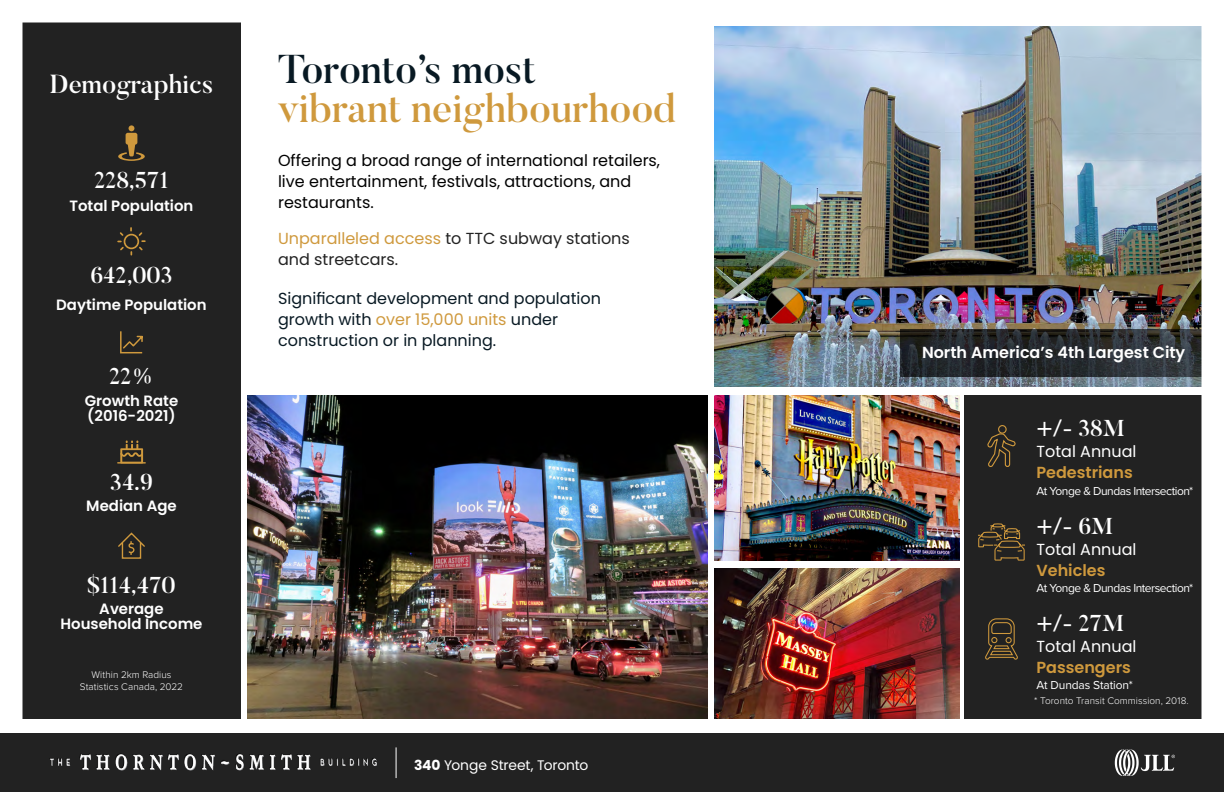
<style>
.page{position:relative;width:1224px;height:792px;background:#fff}
.page>*{position:absolute;margin:0;border:0;box-sizing:border-box;transform-origin:0 0}
.t1{font:500 40px "Butler";color:#cf993d}
.t2{font:500 40px "Butler";color:#081923}
.t3{font:500 26px "Butler";color:#fff}
.t4{font:500 22.8px "Butler";color:#fff}
.t5{font:16px/21px "Poppins";color:#000}
.t6{font:16px/21px "Poppins";color:#081923}
.t7{font:16px/21px "Poppins";color:#222}
.t8{font:16px "Poppins";color:#fff}
.t9{font:600 16px "Poppins";color:#cf993d}
.t10{font:600 16px "Poppins";color:#fff}
.t11{font:600 14.9px/14.9px "Poppins";color:#fff;text-align:center}
.t12{font:13.9px "Poppins";letter-spacing:-.01em;color:#fff}
.t13{font:12px "Proxima Nova";letter-spacing:-.04em;color:#fff}
.t14{font:12px "Proxima Nova";letter-spacing:-.01em;color:#fff}
.t15{font:300 10px/11.6px "Proxima Nova";letter-spacing:.005em;color:#fff;text-align:center}
.s1{color:#cf993d}
.s2{font-weight:700}
</style>
<div class="page">
<img style="left:22px;top:22px;width:1180px;height:697px">
<div style="left:0;top:733px;width:1224px;height:59px;background:#222"></div>
<svg style="left:1115px;top:750px;width:60px;height:26px"></svg>
<hr style="left:396px;top:747px;width:1px;height:31px;background:#fff">
<img style="left:49px;top:753px;width:328px;height:18px">
<h2 class="t3" style="left:50px;top:67px;width:165px">Demographics</h2>
<h3 class="t4" style="left:94px;top:166px;width:76px">228,571</h3>
<p class="t11" style="left:70px;top:199px;width:125px">Total Population</p>
<h3 class="t4" style="left:90px;top:261px;width:84px">642,003</h3>
<p class="t11" style="left:56px;top:297px;width:152px">Daytime Population</p>
<h3 class="t4" style="left:109px;top:362px;width:46px">22%</h3>
<p class="t11" style="left:85px;top:393px;width:95px;text-align:left">Growth Rate (2016-2021)</p>
<h3 class="t4" style="left:110px;top:467px;width:44px">34.9</h3>
<p class="t11" style="left:86px;top:498px;width:92px">Median Age</p>
<h3 class="t4" style="left:87px;top:571px;width:90px">$114,470</h3>
<p class="t11" style="left:60px;top:602px;width:144px">Average<br>Household Income</p>
<p class="t15" style="left:80px;top:668px;width:105px">Within 2km Radius<br>Statistics Canada, 2022</p>
<h1 class="t2" style="left:278px;top:44px;width:259px">Toronto’s most</h1>
<h1 class="t1" style="left:278px;top:83px;width:399px">vibrant neighbourhood</h1>
<p class="t5" style="left:278px;top:150px;width:384px">Offering a broad range of international retailers, live entertainment, festivals, attractions, and restaurants.</p>
<p class="t7" style="left:278px;top:228px;width:353px"><span class="s1">Unparalleled access</span> to TTC subway stations and streetcars.</p>
<p class="t6" style="left:278px;top:288px;width:324px">Significant development and population growth with <span class="s1">over 15,000 units</span> under construction or in planning.</p>
<p class="t12" style="left:414px;top:757px;width:176px"><span class="s2">340</span> Yonge Street, Toronto</p>
<p class="t10" style="left:922px;top:343px;width:265px">North America’s 4th Largest City</p>
<h3 class="t4" style="left:1036px;top:414px;width:89px">+/- 38M</h3>
<p class="t8" style="left:1036px;top:443px;width:101px">Total Annual</p>
<p class="t9" style="left:1036px;top:464px;width:98px">Pedestrians</p>
<p class="t13" style="left:1036px;top:482px;width:158px">At Yonge &amp; Dundas Intersection*</p>
<h3 class="t4" style="left:1036px;top:511px;width:78px">+/- 6M</h3>
<p class="t8" style="left:1036px;top:540px;width:101px">Total Annual</p>
<p class="t9" style="left:1036px;top:561px;width:70px">Vehicles</p>
<p class="t13" style="left:1036px;top:579px;width:158px">At Yonge &amp; Dundas Intersection*</p>
<h3 class="t4" style="left:1036px;top:608px;width:89px">+/- 27M</h3>
<p class="t8" style="left:1036px;top:637px;width:101px">Total Annual</p>
<p class="t9" style="left:1036px;top:658px;width:96px">Passengers</p>
<p class="t14" style="left:1036px;top:676px;width:98px">At Dundas Station*</p>
<p class="t15" style="left:1034px;top:694px;width:156px">* Toronto Transit Commission, 2018.</p>
</div>
